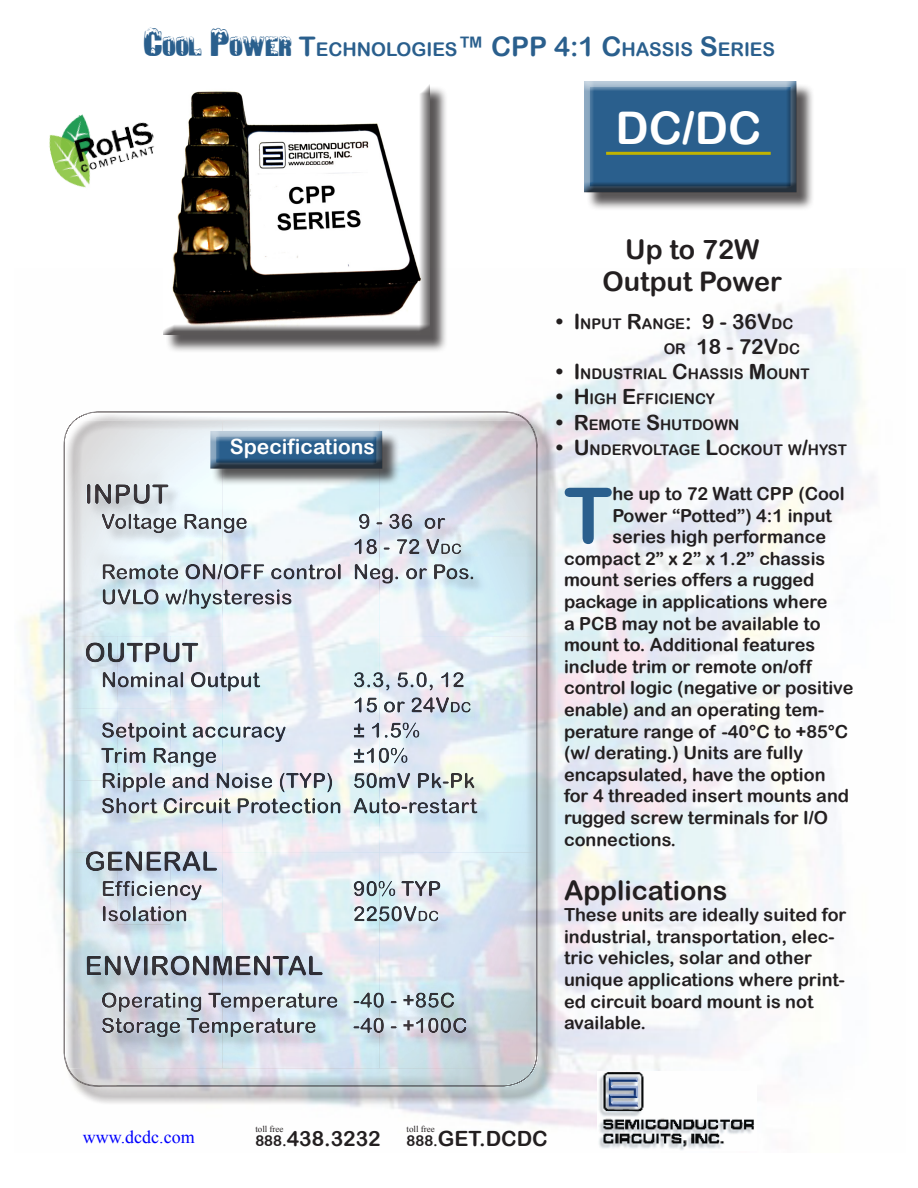
<style>
.page{position:relative;width:918px;height:1188px;background:#fff}
.page>*{position:absolute;margin:0;border:0;box-sizing:border-box;transform-origin:0 0}
.t1{font:77.4px "Arial Rounded MT Bold";color:#2a5f8d}
.t2{font:45px "Arial Rounded MT Bold";color:#fff}
.t3{font:27px "Arial Rounded MT Bold";color:#231f20}
.Billet_List{font:21px "Arial Rounded MT Bold";color:#231f20}
.Body_text{font:21px "Arial Rounded MT Bold";color:#fff}
.t4{font:18.9px "Arial Rounded MT Bold";color:#2a5f8d}
.t5{font:18px/21.6px "Arial Rounded MT Bold";color:#231f20}
.t6{font:18px "Times New Roman";color:#00f}
.Billet_List-2{font:14.7px "Arial Rounded MT Bold";color:#231f20}
.t7{font:9px "Times New Roman";color:#231f20}
.s1{font-family:"Ice Snow";font-size:36px}
.s2{font-family:"Ice Snow";font-size:25.2px}
.s3{font-size:27px}
.s4{font-size:21px}
.s5{font-size:14.7px}
.s6{font-size:15px}
</style>
<div class="page">
<div style="left:586px;top:83px;width:229px;height:128px;background:#231f20;opacity:.75"></div>
<div style="left:582px;top:81px;width:216px;height:113px;background:#231f20;opacity:.75"></div>
<div style="left:63px;top:411px;width:498px;height:696px;background:#231f20;opacity:.5"></div>
<div style="left:212px;top:432px;width:188px;height:54px;background:#231f20;opacity:.75"></div>
<div style="left:210px;top:420px;width:175px;height:45px;background:#fff;opacity:.75"></div>
<div style="left:210px;top:431px;width:175px;height:40px;background:#231f20;opacity:.75"></div>
<div style="left:166px;top:85px;width:283px;height:268px;background:#231f20;opacity:.75"></div>
<div style="left:161px;top:84px;width:270px;height:262px;background:#231f20;opacity:.75"></div>
<hr style="left:606px;top:152px;width:165px;height:3px;background:#c0b301">
<img style="left:598px;top:1071px;width:157px;height:80px">
<img style="left:49px;top:98px;width:113px;height:99px">
<p class="t4" style="left:144px;top:38px;width:354px"><span class="s1">C</span><span class="s2">OOL</span> <span class="s1">P</span><span class="s2">OWER</span> <span class="s3">T</span>ECHNOLOGI ES<span class="s3">™ CPP</span></p>
<p class="t4" style="left:554px;top:38px;width:223px"><span class="s3">4:1 C</span> HASSIS <span class="s3">S</span>ERI ES</p>
<p class="t2" style="left:615px;top:101px;width:147px">DC/DC</p>
<p class="Body_text" style="left:230px;top:434px;width:147px">Specifications</p>
<p class="t3" style="left:625px;top:233px;width:136px">Up to 72W</p>
<p class="t3" style="left:603px;top:266px;width:181px">Output Power</p>
<p class="Billet_List-2" style="left:556px;top:315px;width:239px"><span class="s4">• I</span>NPUT <span class="s4">R</span>ANGE<span class="s4">: 9 - 36V</span>DC</p>
<p class="Billet_List" style="left:664px;top:334px;width:138px"><span class="s5">OR</span> 18 - 72V<span class="s5">DC</span></p>
<p class="Billet_List-2" style="left:556px;top:365px;width:255px"><span class="s4">• I</span>NDUSTRIAL <span class="s4">C</span>HASSIS <span class="s4">M</span>OUNT</p>
<p class="Billet_List-2" style="left:556px;top:390px;width:161px"><span class="s4">• H</span> IGH <span class="s4">E</span>FFICIENCY</p>
<p class="Billet_List-2" style="left:556px;top:416px;width:185px"><span class="s4">• R</span>EMOTE <span class="s4">S</span> HUTDOWN</p>
<p class="Billet_List-2" style="left:556px;top:441px;width:293px"><span class="s4">• U</span> NDERVOLTAGE <span class="s4">L</span>OCKOUT W<span class="s4">/</span>HYST</p>
<p class="t1" style="left:564px;top:470px;width:50px">T</p>
<p class="t5" style="left:612px;top:483px;width:234px">he up to 72 Watt CPP (Cool</p>
<p class="t5" style="left:612px;top:504px;width:221px">Power “Potted”) 4:1 input</p>
<p class="t5" style="left:612px;top:526px;width:215px">series high performance</p>
<p class="t5" style="left:564px;top:547px;width:263px">compact 2” x 2” x 1.2” chassis</p>
<p class="t5" style="left:564px;top:569px;width:252px">mount series offers a rugged</p>
<p class="t5" style="left:564px;top:591px;width:265px">package in applications where</p>
<p class="t5" style="left:564px;top:612px;width:258px">a PCB may not be available to</p>
<p class="t5" style="left:564px;top:634px;width:253px">mount to. Additional features</p>
<p class="t5" style="left:564px;top:655px;width:249px">include trim or remote on/off</p>
<p class="t5" style="left:564px;top:677px;width:291px">control logic (negative or positive</p>
<p class="t5" style="left:564px;top:699px;width:262px">enable) and an operating tem-</p>
<p class="t5" style="left:564px;top:720px;width:286px">perature range of -40°C to +85°C</p>
<p class="t5" style="left:564px;top:742px;width:241px">(w/ derating.) Units are fully</p>
<p class="t5" style="left:564px;top:763px;width:263px">encapsulated, have the option</p>
<p class="t5" style="left:564px;top:785px;width:287px">for 4 threaded insert mounts and</p>
<p class="t5" style="left:564px;top:807px;width:266px">rugged screw terminals for I/O</p>
<p class="t5" style="left:564px;top:828px;width:114px">connections.</p>
<p class="t3" style="left:564px;top:874px;width:165px">Applications</p>
<p class="t5" style="left:564px;top:904px;width:284px">These units are ideally suited for</p>
<p class="t5" style="left:564px;top:925px;width:282px">industrial, transportation, elec&shy;tric vehicles, solar and other unique applications where print&shy;ed circuit board mount is not available.</p>
<p class="t7" style="left:255px;top:1123px;width:30px">toll free</p>
<p class="t7" style="left:407px;top:1123px;width:30px">toll free</p>
<p class="t6" style="left:83px;top:1125px;width:113px">www.dcdc.com</p>
<p class="Billet_List" style="left:407px;top:1126px;width:143px"><span class="s6">888.</span>GET.DCDC</p>
<p class="Billet_List" style="left:255px;top:1126px;width:127px"><span class="s6">888.</span>438.3232</p>
</div>
